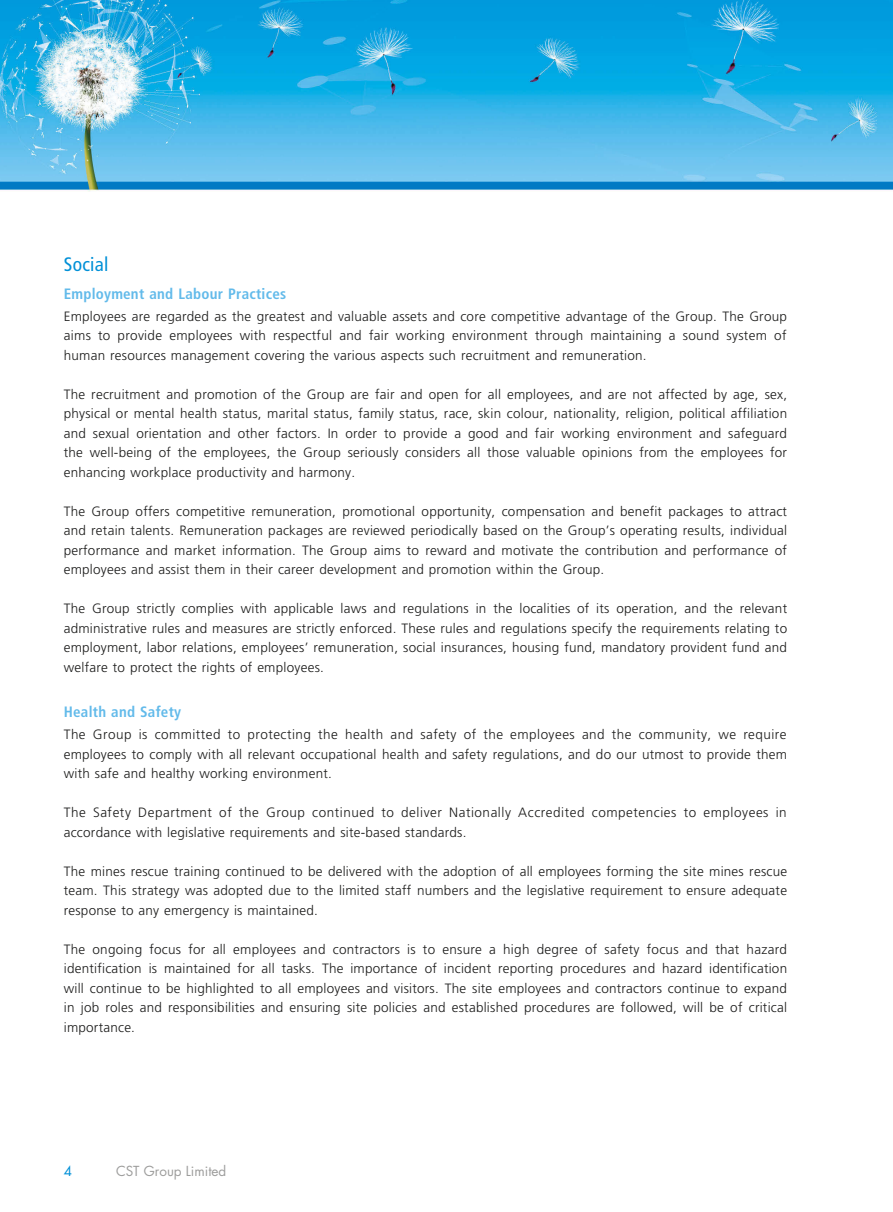
<style>
.page{position:relative;width:893px;height:1212px;background:#fff}
.page>*{position:absolute;margin:0;border:0;box-sizing:border-box;transform-origin:0 0}
.t1{font:condensed 19.5px "Frutiger LT Std";letter-spacing:.015em;color:#0090d7}
.t2{font:700 condensed 15px "Frutiger LT Std";letter-spacing:.015em;color:#62baea}
.t3{font:300 13.5px/19.5px "Frutiger LT Std";letter-spacing:.015em;color:#1c1c1b;text-align:justify}
.t4{font:300 13.5px/19.5px "Frutiger LT Std";letter-spacing:.04em;color:#1c1c1b}
.t5{font:13.5px "Futura Std";color:#9d9d9c}
.t6{font:13.5px "Futura Std";color:#0090d7}
</style>
<div class="page">
<img style="left:0;top:0;width:893px;height:192px">
<h1 class="t1" style="left:64px;top:253px;width:46px">Social</h1>
<p class="t2" style="left:64px;top:285px;width:224px">Employment and Labour Practices</p>
<p class="t3" style="left:64px;top:307px;width:725px">Employees are regarded as the greatest and valuable assets and core competitive advantage of the Group. The Group aims to provide employees with respectful and fair working environment through maintaining a sound system of human resources management covering the various aspects such recruitment and remuneration.</p>
<p class="t3" style="left:64px;top:385px;width:725px">The recruitment and promotion of the Group are fair and open for all employees, and are not affected by age, sex, physical or mental health status, marital status, family status, race, skin colour, nationality, religion, political affiliation and sexual orientation and other factors. In order to provide a good and fair working environment and safeguard the well-being of the employees, the Group seriously considers all those valuable opinions from the employees for enhancing workplace productivity and harmony.</p>
<p class="t3" style="left:64px;top:502px;width:725px">The Group offers competitive remuneration, promotional opportunity, compensation and benefit packages to attract and retain talents. Remuneration packages are reviewed periodically based on the Group’s operating results, individual performance and market information. The Group aims to reward and motivate the contribution and performance of employees and assist them in their career development and promotion within the Group.</p>
<p class="t3" style="left:64px;top:599px;width:725px">The Group strictly complies with applicable laws and regulations in the localities of its operation, and the relevant administrative rules and measures are strictly enforced. These rules and regulations specify the requirements relating to employment, labor relations, employees’ remuneration, social insurances, housing fund, mandatory provident fund and welfare to protect the rights of employees.</p>
<p class="t2" style="left:64px;top:703px;width:119px">Health and Safety</p>
<p class="t3" style="left:64px;top:725px;width:725px">The Group is committed to protecting the health and safety of the employees and the community, we require employees to comply with all relevant occupational health and safety regulations, and do our utmost to provide them with safe and healthy working environment.</p>
<p class="t4" style="left:64px;top:803px;width:724px">The Safety Department of the Group continued to deliver Nationally Accredited competencies to employees in accordance with legislative requirements and site-based standards.</p>
<p class="t3" style="left:64px;top:861px;width:725px">The mines rescue training continued to be delivered with the adoption of all employees forming the site mines rescue team. This strategy was adopted due to the limited staff numbers and the legislative requirement to ensure adequate response to any emergency is maintained.</p>
<p class="t3" style="left:64px;top:939px;width:725px">The ongoing focus for all employees and contractors is to ensure a high degree of safety focus and that hazard identification is maintained for all tasks. The importance of incident reporting procedures and hazard identification will continue to be highlighted to all employees and visitors. The site employees and contractors continue to expand in job roles and responsibilities and ensuring site policies and established procedures are followed, will be of critical importance.</p>
<p class="t6" style="left:64px;top:1162px;width:10px">4</p>
<p class="t5" style="left:116px;top:1162px;width:112px">CST Group Limited</p>
</div>
